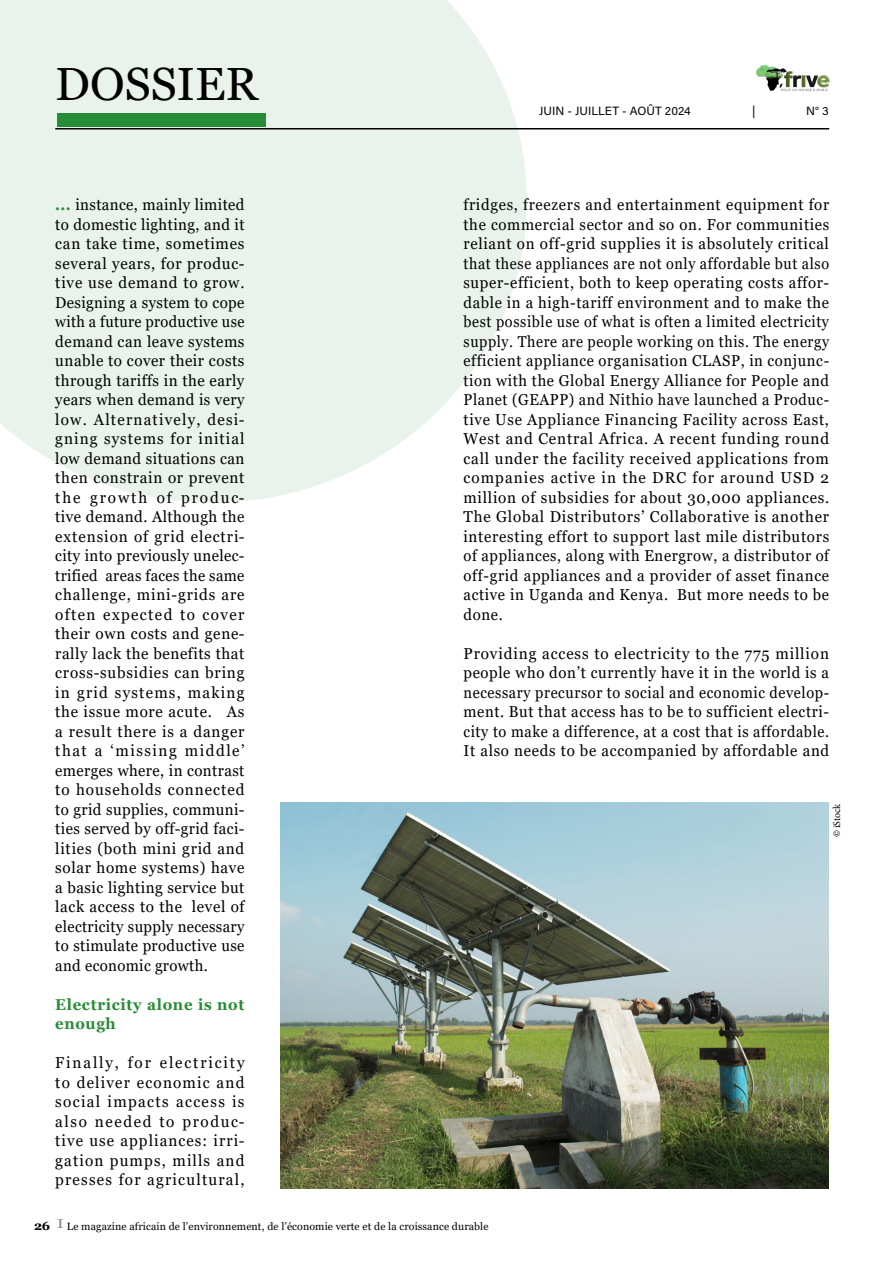
<style>
.page{position:relative;width:893px;height:1263px;background:#fff}
.page>*{position:absolute;margin:0;border:0;box-sizing:border-box;transform-origin:0 0}
.t1{font:46.5px "Georgia";color:#020203}
.t2{font:15.75px/19.5px "Georgia";letter-spacing:.045em;color:#000;text-align:justify;scale:.96 1}
.t3{font:15.75px/19.5px "Georgia";letter-spacing:.045em;color:#000;text-align:justify;scale:.95 1}
.t4{font:15.75px/19.5px "Georgia";letter-spacing:.045em;color:#000;text-align:justify}
.t5{font:700 15.75px/19.5px "Georgia";letter-spacing:.045em;color:#278d37;scale:.96 1}
.t6{font:12px "Acumin Variable Concept";letter-spacing:.005em;color:#000}
.t7{font:10.5px "Georgia";letter-spacing:.01em;color:#020203}
.t8{font:10.5px "Minion Pro";letter-spacing:-.02em;color:#000;scale:.95 1}
.s1{font-weight:700;color:#278d37}
.s2{font-weight:700;font-size:12px;color:#000}
</style>
<div class="page">
<svg style="left:0;top:0;width:527px;height:503px;fill:#e9f3eb"></svg>
<hr style="left:55px;top:128px;width:774px;height:1px;background:#020203">
<img style="left:756px;top:65px;width:74px;height:27px">
<img style="left:281px;top:802px;width:548px;height:386px">
<div style="left:57px;top:113px;width:209px;height:13px;background:#278d37"></div>
<h1 class="t1" style="left:55px;top:56px;width:204px">DOSSIER</h1>
<p class="t3" style="left:55px;top:195px;width:201px"><span class="s1">...</span> instance, mainly limited to domestic lighting, and it can take time, sometimes several years, for produc&shy;tive use demand to grow.<br>Designing a system to cope with a future productive use demand can leave systems unable to cover their costs through tariffs in the early years when demand is very low. Alternatively, desi&shy;gning systems for initial low demand situations can then constrain or prevent the growth of produc&shy;tive demand. Although the extension of grid electri&shy;city into previously unelec&shy;trified areas faces the same challenge, mini-grids are often expected to cover their own costs and gene&shy;rally lack the benefits that cross-subsidies can bring in grid systems, making the issue more acute. As a result there is a danger that a ‘missing middle’ emerges where, in contrast to households connected to grid supplies, communi&shy;ties served by off-grid faci&shy;lities (both mini grid and solar home systems) have a basic lighting service but lack access to the level of electricity supply necessary to stimulate productive use and economic growth.</p>
<p class="t5" style="left:55px;top:994px;width:199px">Electricity alone is not enough</p>
<p class="t4" style="left:55px;top:1053px;width:191px">Finally, for electricity to deliver economic and social impacts access is also needed to produc&shy;tive use appliances: irri&shy;gation pumps, mills and presses for agricultural,</p>
<p class="t6" style="left:539px;top:103px;width:153px">JUIN - JUILLET - AOÛT 2024</p>
<p class="t6" style="left:752px;top:103px;width:5px">|</p>
<p class="t6" style="left:806px;top:103px;width:24px">N° 3</p>
<p class="t2" style="left:463px;top:195px;width:383px">fridges, freezers and entertainment equipment for the commercial sector and so on. For communities reliant on off-grid supplies it is absolutely critical that these appliances are not only affordable but also super-efficient, both to keep operating costs affor&shy;dable in a high-tariff environment and to make the best possible use of what is often a limited electricity supply. There are people working on this. The energy efficient appliance organisation CLASP, in conjunc&shy;tion with the Global Energy Alliance for People and Planet (GEAPP) and Nithio have launched a Produc&shy;tive Use Appliance Financing Facility across East, West and Central Africa. A recent funding round call under the facility received applications from companies active in the DRC for around USD 2 million of subsidies for about 30,000 appliances.<br>The Global Distributors’ Collaborative is another interesting effort to support last mile distributors of appliances, along with Energrow, a distributor of off-grid appliances and a provider of asset finance active in Uganda and Kenya. But more needs to be done.</p>
<p class="t4" style="left:463px;top:644px;width:367px">Providing access to electricity to the 775 million people who don’t currently have it in the world is a necessary precursor to social and economic develop&shy;ment. But that access has to be to sufficient electri&shy;city to make a difference, at a cost that is affordable.<br>It also needs to be accompanied by affordable and</p>
<p class="t8" style="left:830px;top:837px;width:36px;rotate:-90deg">© iStock</p>
<p class="t7" style="left:34px;top:1220px;width:456px"><span class="s2">26</span> <sup>I</sup> Le magazine africain de l’environnement, de l’économie verte et de la croissance durable</p>
</div>
